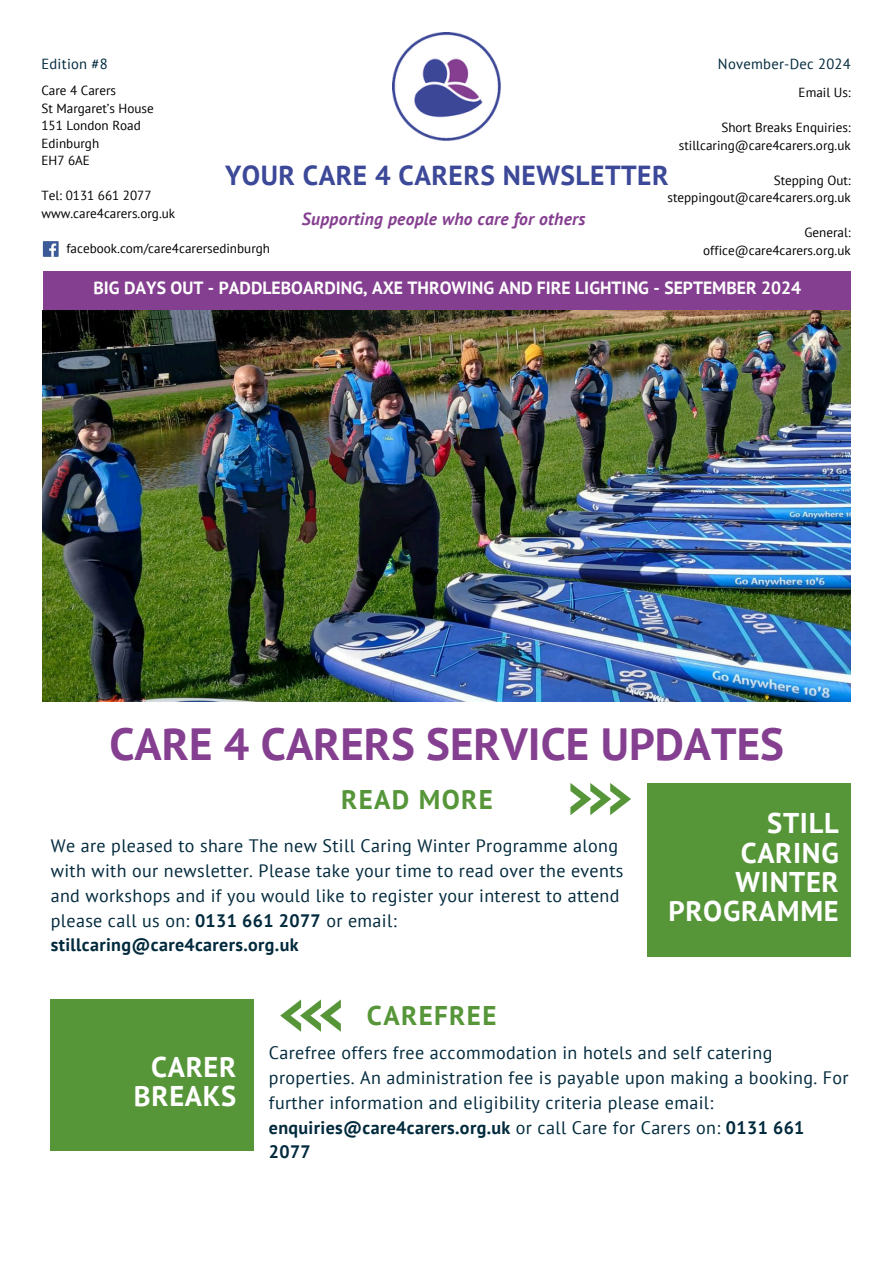
<style>
.page{position:relative;width:894px;height:1264px;background:#fff}
.page>*{position:absolute;margin:0;border:0;box-sizing:border-box;transform-origin:0 0}
.t1{font:700 45px "PT Sans";color:#853f90}
.t2{font:700 28.5px/29.2px "PT Sans";letter-spacing:.025em;color:#fff;text-align:right}
.t3{font:700 27.45px "PT Sans";letter-spacing:.015em;color:#3c4898}
.t4{font:700 27px "PT Sans";letter-spacing:.05em;color:#569639}
.t5{font:18px/24.8px "PT Sans";letter-spacing:.02em;color:#022a3d}
.t6{font:700 17.7px "PT Sans";color:#fff}
.t7{font:italic 700 17.55px "PT Sans";letter-spacing:.015em;color:#853f90}
.t8{font:14.55px "PT Sans";letter-spacing:.015em;color:#022a3d}
.t9{font:13.2px "PT Sans";color:#000}
.s1{font-weight:700}
</style>
<div class="page">
<svg style="left:280px;top:999px;width:61px;height:32px"></svg>
<img style="left:393px;top:33px;width:108px;height:108px">
<div style="left:43px;top:271px;width:807px;height:39px;background:#853f90"></div>
<div style="left:43px;top:241px;width:16px;height:16px;background:#3d5a98"></div>
<svg style="left:49px;top:243px;width:7px;height:14px"></svg>
<img style="left:43px;top:310px;width:807px;height:391px">
<div style="left:647px;top:782px;width:203px;height:174px;background:#569639"></div>
<svg style="left:570px;top:783px;width:61px;height:32px"></svg>
<div style="left:51px;top:999px;width:203px;height:152px;background:#569639"></div>
<p class="t8" style="left:41px;top:54px;width:68px">Edition #8</p>
<p class="t8" style="left:717px;top:54px;width:134px">November-Dec 2024</p>
<p class="t9" style="left:41px;top:82px;width:76px">Care 4 Carers</p>
<p class="t9" style="left:41px;top:99px;width:114px">St Margaret’s House</p>
<p class="t9" style="left:41px;top:117px;width:101px">151 London Road</p>
<p class="t9" style="left:41px;top:134px;width:59px">Edinburgh</p>
<p class="t9" style="left:41px;top:152px;width:50px">EH7 6AE</p>
<p class="t9" style="left:41px;top:187px;width:111px">Tel: 0131 661 2077</p>
<p class="t9" style="left:41px;top:204px;width:135px">www.care4carers.org.uk</p>
<p class="t9" style="left:798px;top:84px;width:54px">Email Us:</p>
<p class="t9" style="left:721px;top:119px;width:131px">Short Breaks Enquiries:</p>
<p class="t9" style="left:678px;top:136px;width:173px">stillcaring@care4carers.org.uk</p>
<h2 class="t9" style="left:773px;top:171px;width:78px">Stepping Out:</h2>
<h4 class="t9" style="left:667px;top:189px;width:185px">steppingout@care4carers.org.uk</h4>
<p class="t9" style="left:804px;top:224px;width:48px">General:</p>
<p class="t9" style="left:703px;top:241px;width:149px">office@care4carers.org.uk</p>
<h3 class="t6" style="left:93px;top:276px;width:709px">BIG DAYS OUT - PADDLEBOARDING, AXE THROWING AND FIRE LIGHTING - SEPTEMBER 2024</h3>
<p class="t3" style="left:225px;top:157px;width:445px">YOUR CARE 4 CARERS NEWSLETTER</p>
<p class="t7" style="left:302px;top:207px;width:285px">Supporting people who care for others</p>
<h1 class="t9" style="left:66px;top:239px;width:205px">facebook.com/care4carersedinburgh</h1>
<p class="t1" style="left:109px;top:714px;width:676px">CARE 4 CARERS SERVICE UPDATES</p>
<p class="t4" style="left:341px;top:781px;width:153px">READ MORE</p>
<h2 class="t5" style="left:51px;top:833px;width:574px">We are pleased to share The new Still Caring Winter Programme along with with our newsletter. Please take your time to read over the events and workshops and if you would like to register your interest to attend please call us on: <span class="s1">0131 661 2077</span> or email: <span class="s1">stillcaring@care4carers.org.uk</span></h2>
<p class="t4" style="left:367px;top:997px;width:131px">CAREFREE</p>
<h5 class="t2" style="left:668px;top:808px;width:172px">STILL<br>CARING<br>WINTER<br>PROGRAMME</h5>
<h2 class="t2" style="left:134px;top:1051px;width:104px">CARER<br>BREAKS</h2>
<h2 class="t5" style="left:269px;top:1040px;width:581px">Carefree offers free accommodation in hotels and self catering properties. An administration fee is payable upon making a booking. For further information and eligibility criteria please email: <span class="s1">enquiries@care4carers.org.uk</span> or call Care for Carers on: <span class="s1">0131 661<br>2077</span></h2>
</div>
